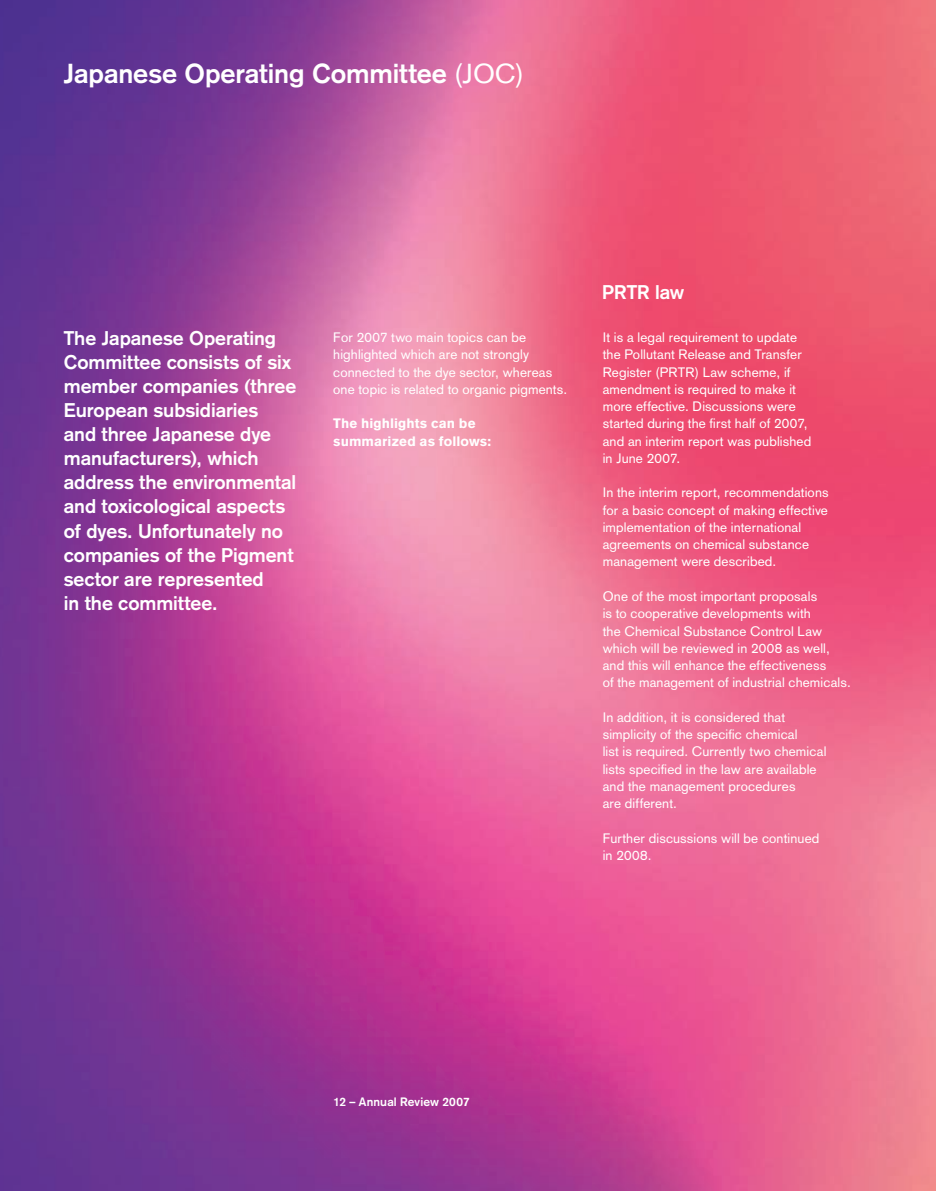
<style>
.page{position:relative;width:936px;height:1191px;background:#fff}
.page>*{position:absolute;margin:0;border:0;box-sizing:border-box;transform-origin:0 0}
.t1{font:700 27px "Akzidenz Grotesk";letter-spacing:-.005em;color:#fff}
.t2{font:700 19.5px/24px "Akzidenz Grotesk";letter-spacing:-.005em;color:#fff}
.t3{font:13.5px/17.2px "Akzidenz Grotesk";letter-spacing:.01em;color:#fff}
.t4{font:900 13.5px/17.2px "Akzidenz Grotesk";letter-spacing:.005em;color:#fff}
.t5{font:700 12px "Akzidenz Grotesk";letter-spacing:.015em;color:#fff}
.s1{font-weight:400}
</style>
<div class="page">
<img style="left:0;top:0;width:935px;height:1191px">
<h1 class="t1" style="left:64px;top:58px;width:461px">Japanese Operating Committee <span class="s1">(JOC)</span></h1>
<p class="t2" style="left:64px;top:326px;width:234px">The Japanese Operating<br>Committee consists of six member companies (three<br>European subsidiaries<br>and three Japanese dye manufacturers), which address the environmental and toxicological aspects of dyes. Unfortunately no companies of the Pigment sector are represented<br>in the committee.</p>
<p class="t3" style="left:333px;top:329px;width:235px">For 2007 two main topics can be highlighted which are not strongly connected to the dye sector, whereas one topic is related to organic pigments.</p>
<p class="t4" style="left:333px;top:415px;width:159px">The highlights can be summarized as follows:</p>
<h2 class="t2" style="left:602px;top:280px;width:84px">PRTR law</h2>
<p class="t3" style="left:602px;top:329px;width:210px">It is a legal requirement to update the Pollutant Release and Transfer<br>Register (PRTR) Law scheme, if amendment is required to make it more effective. Discussions were started during the first half of 2007, and an interim report was published in June 2007.</p>
<p class="t3" style="left:602px;top:484px;width:227px">In the interim report, recommendations for a basic concept of making effective implementation of the international agreements on chemical substance management were described.</p>
<p class="t3" style="left:602px;top:587px;width:250px">One of the most important proposals<br>is to cooperative developments with<br>the Chemical Substance Control Law which will be reviewed in 2008 as well, and this will enhance the effectiveness<br>of the management of industrial chemicals.</p>
<p class="t3" style="left:602px;top:708px;width:225px">In addition, it is considered that simplicity of the specific chemical<br>list is required. Currently two chemical lists specified in the law are available and the management procedures<br>are different.</p>
<p class="t3" style="left:602px;top:829px;width:218px">Further discussions will be continued in 2008.</p>
<p class="t5" style="left:333px;top:1094px;width:138px">12 – Annual Review 2007</p>
</div>
